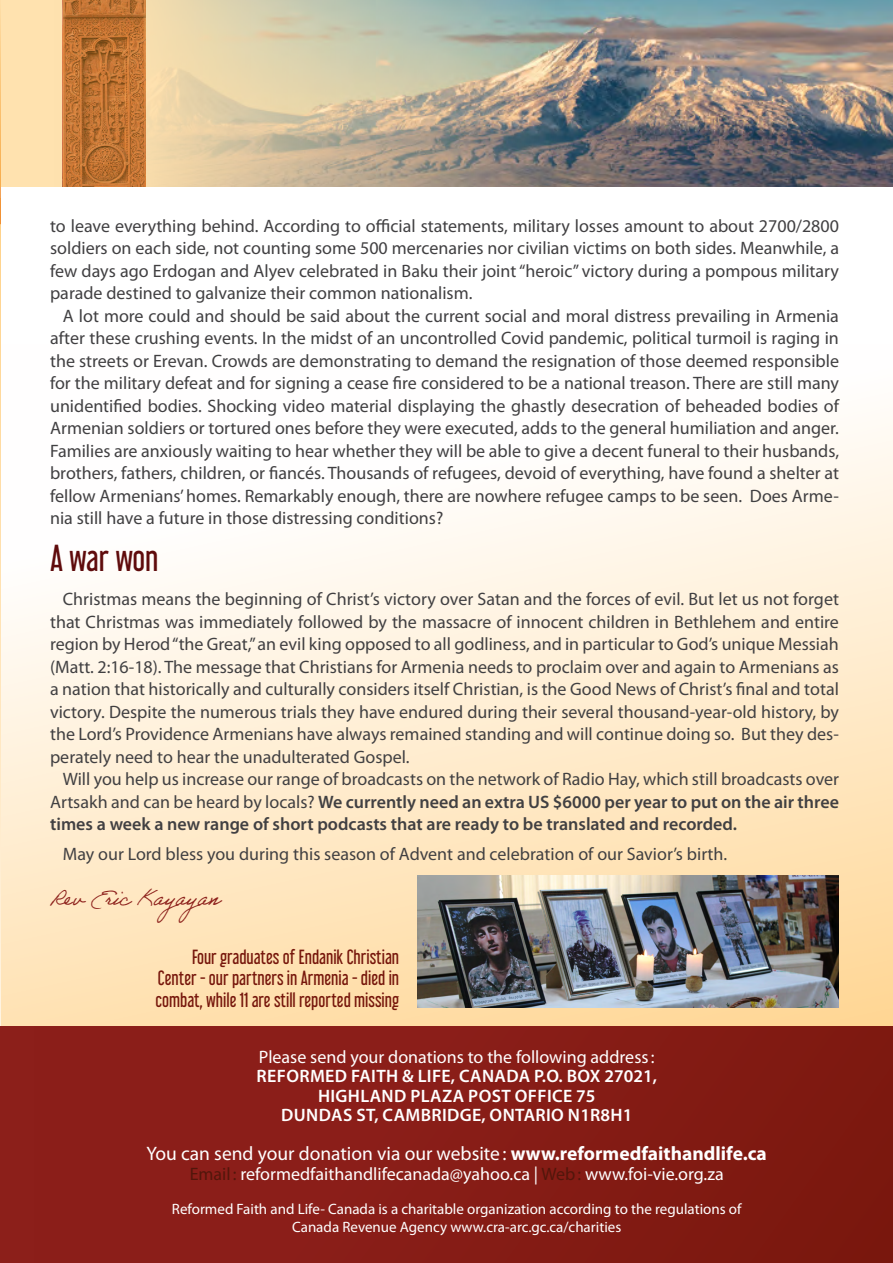
<style>
.page{position:relative;width:893px;height:1263px;background:#fff}
.page>*{position:absolute;margin:0;border:0;box-sizing:border-box;transform-origin:0 0}
.t1{font:33px "Libel Suit Rg";letter-spacing:-.01em;color:#5f0b0c}
.t2{font:21px "Adobe Handwriting Ernie";color:#8c1f1a}
.t3{font:19.5px "Myriad Pro";color:#fff}
.t4{font:18px/22.5px "Myriad Pro";color:#414042;text-align:justify}
.t5{font:600 18px/22.5px "Myriad Pro";color:#414042;text-align:justify}
.t6{font:18px "Myriad Pro";color:#fff}
.t7{font:18px/21.6px "Libel Suit Rg";color:#76160b;text-align:justify}
.t8{font:600 18px/19.5px "Myriad Pro";letter-spacing:.02em;color:#fff;text-align:center}
.t9{font:15px/18px "Myriad Pro";color:#fff;text-align:center}
.s1{font-weight:400}
.s2{font-weight:700}
.s3{color:#52160b}
</style>
<div class="page">
<hr style="left:0;top:198px;width:1px;height:1065px;background:#ffcf81">
<svg style="left:0;top:186px;width:1px;height:38px"></svg>
<svg style="left:1px;top:422px;width:892px;height:604px"></svg>
<img style="left:418px;top:875px;width:421px;height:132px">
<div style="left:0;top:0;width:893px;height:186px;background:#ffe2af"></div>
<img style="left:62px;top:0;width:831px;height:186px">
<svg style="left:63px;top:0;width:83px;height:186px"></svg>
<div style="left:0;top:1026px;width:893px;height:237px;background:#8c1f1a"></div>
<div style="left:34px;top:1026px;width:859px;height:237px;background:#881d17"></div>
<p class="t4" style="left:50px;top:214px;width:790px">to leave everything behind. According to official statements, military losses amount to about 2700/2800 soldiers on each side, not counting some 500 mercenaries nor civilian victims on both sides. Meanwhile, a few days ago Erdogan and Alyev celebrated in Baku their joint “heroic” victory during a pompous military parade destined to galvanize their common nationalism.</p>
<p class="t4" style="left:50px;top:304px;width:790px;text-indent:13px">A lot more could and should be said about the current social and moral distress prevailing in Armenia after these crushing events. In the midst of an uncontrolled Covid pandemic, political turmoil is raging in the streets or Erevan. Crowds are demonstrating to demand the resignation of those deemed responsible for the military defeat and for signing a cease fire considered to be a national treason. There are still many unidentified bodies. Shocking video material displaying the ghastly desecration of beheaded bodies of Armenian soldiers or tortured ones before they were executed, adds to the general humiliation and anger.<br>Families are anxiously waiting to hear whether they will be able to give a decent funeral to their husbands, brothers, fathers, children, or fiancés. Thousands of refugees, devoid of everything, have found a shelter at fellow Armenians’ homes. Remarkably enough, there are nowhere refugee camps to be seen. Does Arme&shy;nia still have a future in those distressing conditions?</p>
<h1 class="t1" style="left:50px;top:531px;width:110px">A war won</h1>
<p class="t4" style="left:50px;top:588px;width:790px;text-indent:13px">Christmas means the beginning of Christ’s victory over Satan and the forces of evil. But let us not forget that Christmas was immediately followed by the massacre of innocent children in Bethlehem and entire region by Herod “the Great,” an evil king opposed to all godliness, and in particular to God’s unique Messiah (Matt. 2:16-18). The message that Christians for Armenia needs to proclaim over and again to Armenians as a nation that historically and culturally considers itself Christian, is the Good News of Christ’s final and total victory. Despite the numerous trials they have endured during their several thousand-year-old history, by the Lord’s Providence Armenians have always remained standing and will continue doing so. But they des&shy;perately need to hear the unadulterated Gospel.</p>
<p class="t5" style="left:50px;top:767px;width:790px;text-indent:13px"><span class="s1">Will you help us increase our range of broadcasts on the network of Radio Hay, which still broadcasts over Artsakh and can be heard by locals?</span> We currently need an extra US $6000 per year to put on the air three times a week a new range of short podcasts that are ready to be translated and recorded.</p>
<p class="t4" style="left:63px;top:843px;width:666px">May our Lord bless you during this season of Advent and celebration of our Savior’s birth.</p>
<p class="t2" style="left:50px;top:886px;width:171px">Rev Eric Kayayan</p>
<p class="t7" style="left:156px;top:944px;width:245px;text-indent:36px">Four graduates of Endanik Christian Center - our partners in Armenia - died in combat, while 11 are still reported missing</p>
<p class="t6" style="left:259px;top:1046px;width:397px">Please send your donations to the following address:</p>
<p class="t8" style="left:257px;top:1066px;width:402px">REFORMED FAITH &amp; LIFE, CANADA P.O. BOX 27021,<br>HIGHLAND PLAZA POST OFFICE 75<br>DUNDAS ST, CAMBRIDGE, ONTARIO N1R8H1</p>
<p class="t3" style="left:147px;top:1142px;width:622px">You can send your donation via our website : <span class="s2">www.reformedfaithandlife.ca</span></p>
<p class="t6" style="left:190px;top:1163px;width:535px"><span class="s3">Email :</span> reformedfaithandlifecanada@yahoo.ca | <span class="s3">Web:</span> www.foi-vie.org.za</p>
<p class="t9" style="left:172px;top:1200px;width:571px">Reformed Faith and Life- Canada is a charitable organization according to the regulations of<br>Canada Revenue Agency www.cra-arc.gc.ca/charities</p>
</div>
